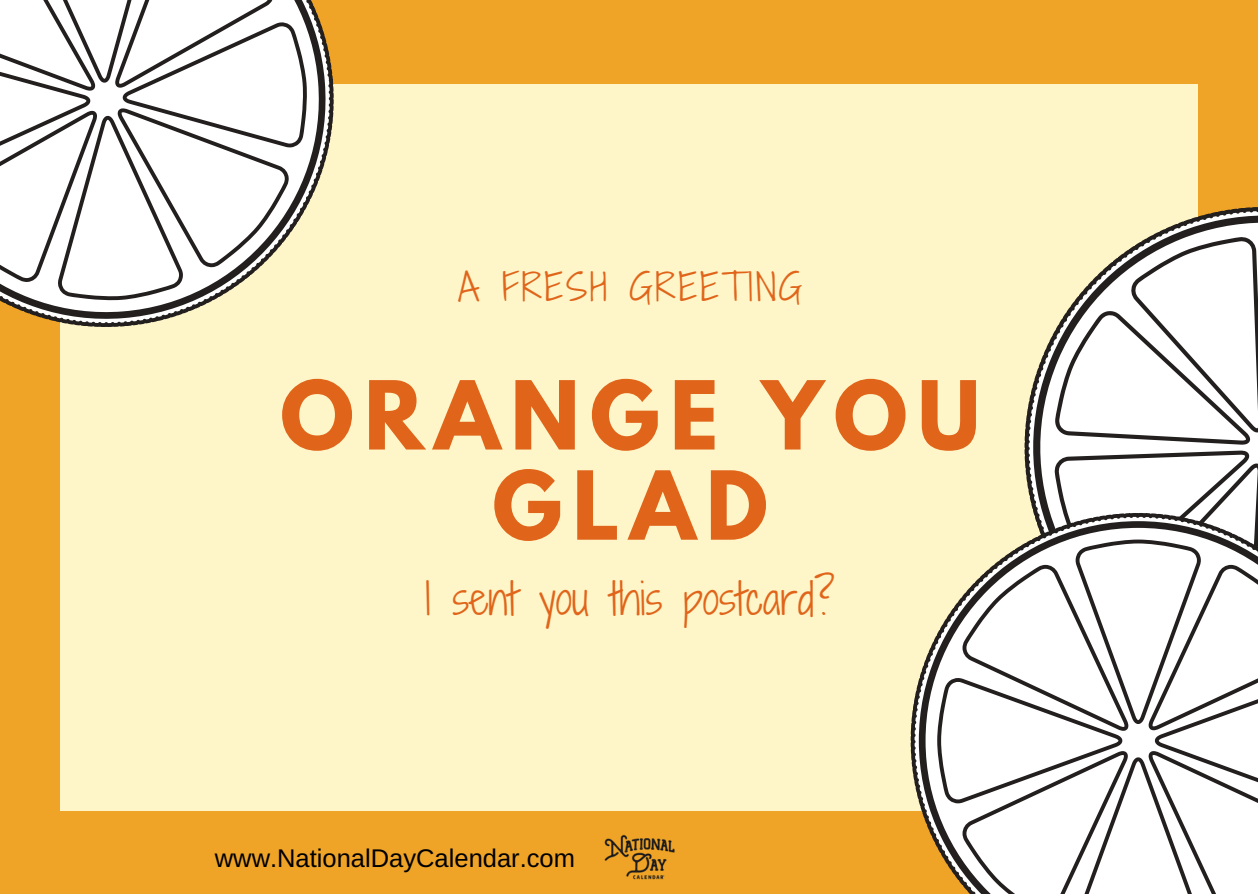
<style>
.page{position:relative;width:1258px;height:894px;background:#fff}
.page>*{position:absolute;margin:0;border:0;box-sizing:border-box;transform-origin:0 0}
.t1{font:700 84px/90px "League Spartan";letter-spacing:.12em;color:#e0651b;text-align:center}
.t2{font:42px "Shadows Into Light Two";color:#e0651b}
.t3{font:36px "Shadows Into Light Two";letter-spacing:.07em;color:#e0651b}
.t4{font:25.5px "Arimo";color:#000}
</style>
<div class="page">
<div style="left:0;top:0;width:1258px;height:893px;background:#efa427"></div>
<div style="left:60px;top:85px;width:1137px;height:725px;background:#fef6c8"></div>
<svg style="left:8px;top:0;width:331px;height:327px"></svg>
<svg style="left:0;top:0;width:311px;height:305px;background:#e2e1df"></svg>
<svg style="left:910px;top:673px;width:11px;height:138px"></svg>
<svg style="left:921px;top:635px;width:16px;height:212px"></svg>
<svg style="left:937px;top:204px;width:321px;height:689px"></svg>
<img style="left:604px;top:834px;width:71px;height:46px">
<h3 class="t3" style="left:458px;top:260px;width:346px">A FRESH GREETING</h3>
<h1 class="t1" style="left:280px;top:381px;width:701px">ORANGE YOU<br>GLAD</h1>
<h2 class="t2" style="left:425px;top:568px;width:411px">I sent you this postcard?</h2>
<p class="t4" style="left:215px;top:843px;width:362px">www.NationalDayCalendar.com</p>
</div>
